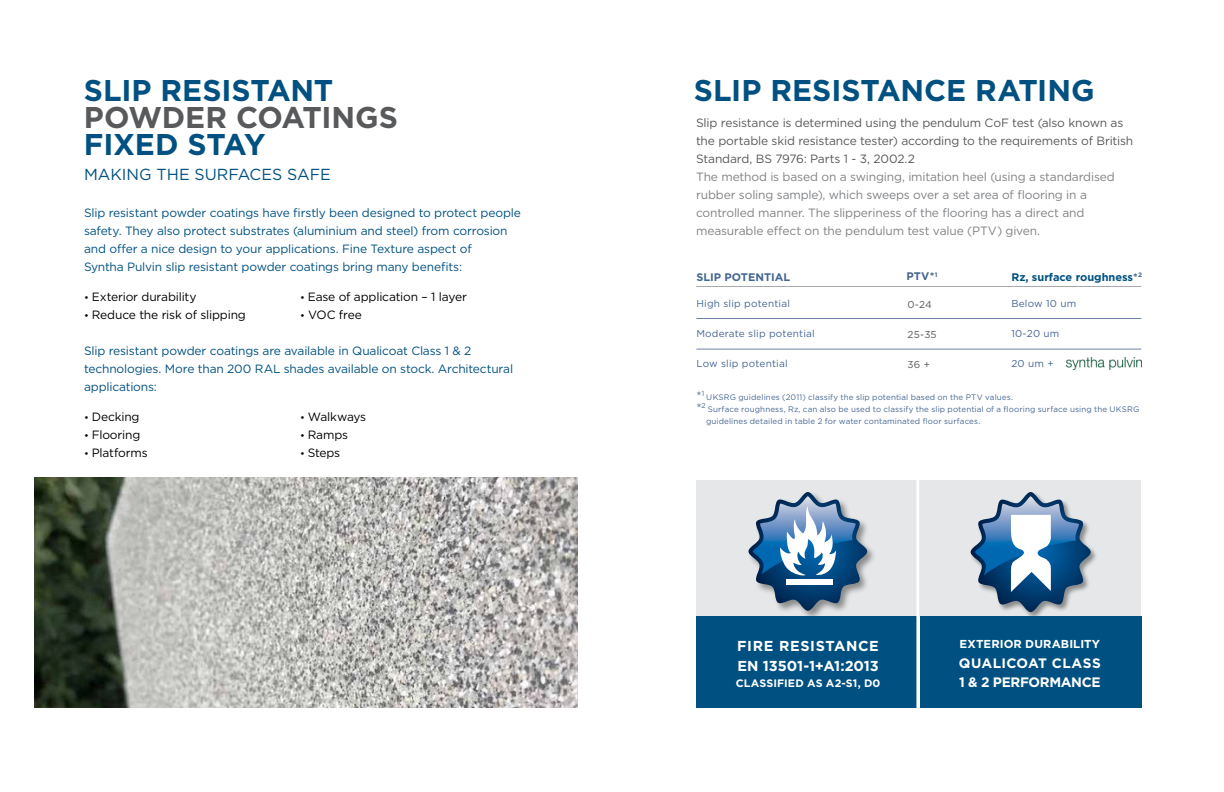
<style>
.page{position:relative;width:1224px;height:792px;background:#fff}
.page>*{position:absolute;margin:0;border:0;box-sizing:border-box;transform-origin:0 0}
.t1{font:700 30px "Gotham";letter-spacing:-.005em;color:#005181}
.t2{font:700 30px "Gotham";letter-spacing:-.005em;color:#58595b}
.t3{font:16px "Gotham";color:#005181}
.t4{font:700 14.4px/19.4px "Gotham";letter-spacing:.035em;color:#fff}
.t5{font:700 13.7px/19.4px "Gotham";letter-spacing:-.015em;color:#fff}
.t6{font:12px/18px "Gotham";letter-spacing:-.015em;color:#005181}
.t7{font:12px/18px "Gotham";letter-spacing:-.015em;color:#808285}
.t8{font:12px/18px "Gotham";letter-spacing:-.015em;color:#58595b}
.t9{font:12px "Gotham";letter-spacing:-.015em;color:#000}
.t10{font:12px "Gotham";color:#456692}
.t11{font:700 11.5px "Gotham";letter-spacing:.005em;color:#fff}
.t12{font:700 11px "Gotham";color:#005181}
.t13{font:700 11px "Gotham";color:#456692}
.t14{font:700 10.8px "Gotham";letter-spacing:.01em;color:#fff}
.t15{font:10px "Gotham";letter-spacing:.02em;color:#456692}
.t16{font:10px "Gotham";letter-spacing:.015em;color:#58595b}
.t17{font:8px/12px "Gotham";letter-spacing:.015em;color:#456692}
.s1{font-size:10px}
.s2{color:#456692}
</style>
<div class="page">
<div style="left:919px;top:480px;width:222px;height:136px;background:#e6e7e8"></div>
<div style="left:696px;top:480px;width:222px;height:137px;background:#e6e7e8"></div>
<img style="left:34px;top:478px;width:544px;height:230px">
<hr style="left:696px;top:318px;width:445px;height:1px;background:#6e80a5">
<hr style="left:696px;top:349px;width:445px;height:1px;background:#6e80a5">
<hr style="left:696px;top:286px;width:445px;height:1px;background:#a7a9ac">
<div style="left:747px;top:491px;width:130px;height:129px;background:#000;opacity:.4"></div>
<svg style="left:748px;top:492px;width:119px;height:119px"></svg>
<div style="left:970px;top:491px;width:128px;height:129px;background:#000;opacity:.4"></div>
<svg style="left:971px;top:492px;width:120px;height:120px"></svg>
<div style="left:696px;top:617px;width:222px;height:91px;background:#005181"></div>
<div style="left:920px;top:616px;width:222px;height:92px;background:#005181"></div>
<hr style="left:916px;top:443px;width:3px;height:269px;background:#fff">
<img style="left:1066px;top:357px;width:75px;height:13px">
<h1 class="t1" style="left:84px;top:70px;width:251px">SLIP RESISTANT</h1>
<h1 class="t1" style="left:694px;top:71px;width:402px">SLIP RESISTANCE RATING</h1>
<h1 class="t2" style="left:84px;top:97px;width:315px">POWDER COATINGS</h1>
<h1 class="t1" style="left:84px;top:124px;width:183px">FIXED STAY</h1>
<h2 class="t3" style="left:84px;top:164px;width:248px">MAKING THE SURFACES SAFE</h2>
<p class="t6" style="left:84px;top:204px;width:438px">Slip resistant powder coatings have firstly been designed to protect people safety. They also protect substrates (aluminium and steel) from corrosion and offer a nice design to your applications. Fine Texture aspect of<br>Syntha Pulvin slip resistant powder coatings bring many benefits:</p>
<p class="t9" style="left:84px;top:289px;width:114px"><span class="s1">•</span> Exterior durability</p>
<p class="t9" style="left:300px;top:289px;width:168px"><span class="s1">•</span> Ease of application – 1 layer</p>
<p class="t9" style="left:84px;top:307px;width:163px"><span class="s1">•</span> Reduce the risk of slipping</p>
<p class="t9" style="left:300px;top:307px;width:63px"><span class="s1">•</span> VOC free</p>
<p class="t6" style="left:84px;top:342px;width:431px">Slip resistant powder coatings are available in Qualicoat Class 1 &amp; 2 technologies. More than 200 RAL shades available on stock. Architectural applications:</p>
<p class="t9" style="left:84px;top:409px;width:57px"><span class="s1">•</span> Decking</p>
<p class="t9" style="left:300px;top:409px;width:68px"><span class="s1">•</span> Walkways</p>
<p class="t9" style="left:84px;top:427px;width:58px"><span class="s1">•</span> Flooring</p>
<p class="t9" style="left:300px;top:427px;width:50px"><span class="s1">•</span> Ramps</p>
<p class="t9" style="left:84px;top:445px;width:65px"><span class="s1">•</span> Platforms</p>
<p class="t9" style="left:300px;top:445px;width:42px"><span class="s1">•</span> Steps</p>
<p class="t8" style="left:696px;top:114px;width:439px">Slip resistance is determined using the pendulum CoF test (also known as the portable skid resistance tester) according to the requirements of British<br>Standard, BS 7976: Parts 1 - 3, 2002.2</p>
<p class="t7" style="left:696px;top:168px;width:420px">The method is based on a swinging, imitation heel (using a standardised rubber soling sample), which sweeps over a set area of flooring in a controlled manner. The slipperiness of the flooring has a direct and measurable effect on the pendulum test value (PTV) given.</p>
<p class="t13" style="left:696px;top:270px;width:96px">SLIP POTENTIAL</p>
<p class="t13" style="left:906px;top:269px;width:33px">PTV*<sup>1</sup></p>
<p class="t16" style="left:908px;top:298px;width:26px">0-24</p>
<p class="t16" style="left:908px;top:328px;width:31px">25-35</p>
<p class="t16" style="left:908px;top:358px;width:24px">36 +</p>
<p class="t12" style="left:1011px;top:270px;width:132px">Rz, surface roughness<span class="s2">*</span><sup>2</sup></p>
<p class="t15" style="left:1011px;top:297px;width:66px">Below 10 um</p>
<p class="t15" style="left:1011px;top:327px;width:50px">10-20 um</p>
<p class="t15" style="left:1011px;top:357px;width:44px">20 um +</p>
<p class="t15" style="left:696px;top:298px;width:95px">High slip potential</p>
<p class="t15" style="left:696px;top:328px;width:120px">Moderate slip potential</p>
<p class="t15" style="left:696px;top:358px;width:93px">Low slip potential</p>
<p class="t10" style="left:696px;top:388px;width:9px">*<sup>1</sup></p>
<p class="t17" style="left:706px;top:391px;width:308px">UKSRG guidelines (2011) classify the slip potential based on the PTV values.</p>
<p class="t10" style="left:696px;top:400px;width:11px">*<sup>2</sup></p>
<p class="t17" style="left:706px;top:403px;width:435px">Surface roughness, Rz, can also be used to classify the slip potential of a flooring surface using the UKSRG guidelines detailed in table 2 for water contaminated floor surfaces.</p>
<p class="t4" style="left:737px;top:636px;width:143px">FIRE RESISTANCE<br>EN 13501-1+A1:2013</p>
<p class="t14" style="left:736px;top:676px;width:146px">CLASSIFIED AS A2-S1, D0</p>
<p class="t11" style="left:960px;top:637px;width:142px">EXTERIOR DURABILITY</p>
<p class="t5" style="left:959px;top:653px;width:143px">QUALICOAT CLASS<br>1 &amp; 2 PERFORMANCE</p>
</div>
